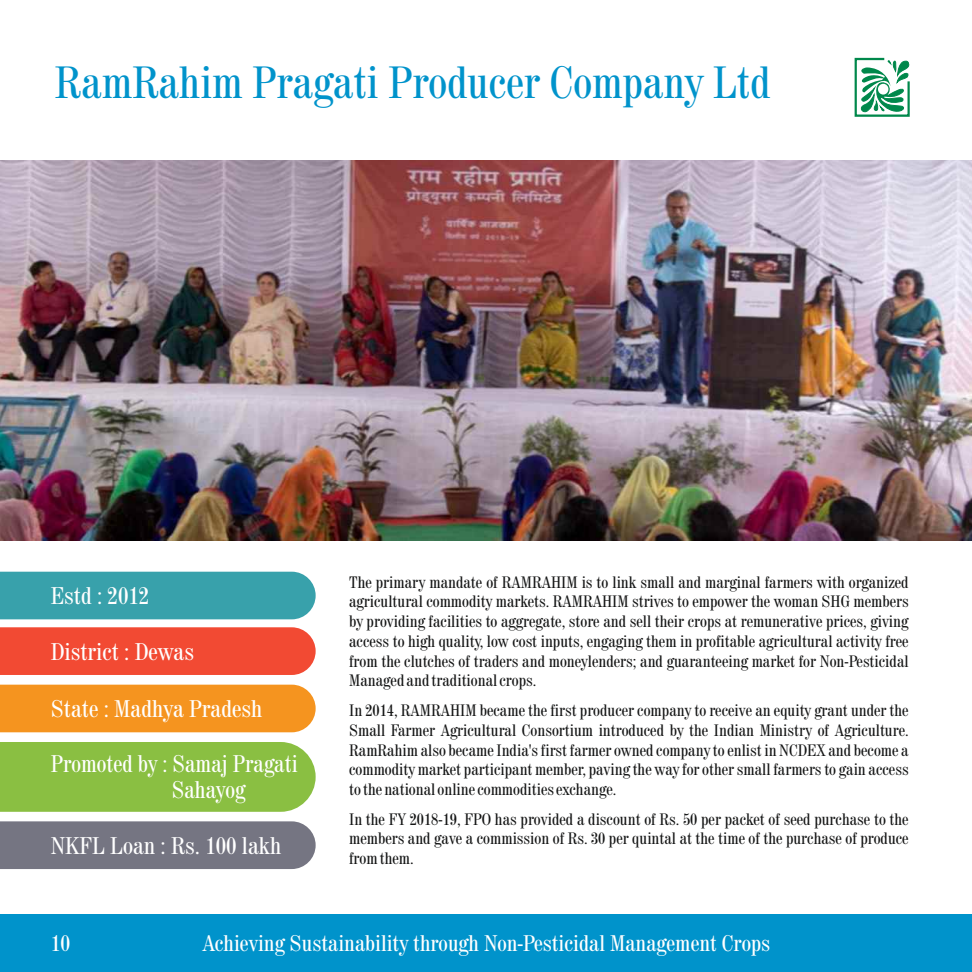
<style>
.page{position:relative;width:972px;height:972px;background:#fff}
.page>*{position:absolute;margin:0;border:0;box-sizing:border-box;transform-origin:0 0}
.t1{font:condensed 45px "Century 725 BT";color:#0093cb}
.t2{font:condensed 24px "Century 725 BT";color:#fff}
.t3{font:condensed 24px/25.8px "Century 725 BT";color:#fff;scale:.96 1}
.t4{font:condensed 22.5px "Century 725 BT";color:#fff}
.t5{font:condensed 16.5px/19.8px "Century 725 BT";color:#151616;text-align:justify}
</style>
<div class="page">
<div style="left:0;top:572px;width:316px;height:47px;background:#38a1ab"></div>
<div style="left:0;top:627px;width:316px;height:48px;background:#f24a33"></div>
<div style="left:0;top:685px;width:316px;height:47px;background:#f5941f"></div>
<img style="left:0;top:160px;width:972px;height:381px">
<svg style="left:854px;top:57px;width:56px;height:60px"></svg>
<div style="left:878px;top:84px;width:10px;height:11px;background:#fff;border-radius:50%"></div>
<div style="left:0;top:914px;width:972px;height:58px;background:#0093cb"></div>
<div style="left:0;top:742px;width:316px;height:70px;background:#8abf42"></div>
<div style="left:0;top:821px;width:316px;height:48px;background:#757582"></div>
<h1 class="t1" style="left:55px;top:64px;width:717px">RamRahim Pragati Producer Company Ltd</h1>
<h2 class="t2" style="left:51px;top:586px;width:100px">Estd : 2012</h2>
<h2 class="t2" style="left:51px;top:641px;width:145px">District : Dewas</h2>
<h2 class="t2" style="left:51px;top:699px;width:213px">State : Madhya Pradesh</h2>
<h2 class="t3" style="left:172px;top:753px;width:133px;text-indent:-121px">Promoted by : Samaj Pragati<br>Sahayog</h2>
<h2 class="t2" style="left:51px;top:835px;width:232px">NKFL Loan : Rs. 100 lakh</h2>
<p class="t5" style="left:349px;top:573px;width:561px">The primary mandate of RAMRAHIM is to link small and marginal farmers with organized agricultural commodity markets. RAMRAHIM strives to empower the woman SHG members by providing facilities to aggregate, store and sell their crops at remunerative prices, giving access to high quality, low cost inputs, engaging them in profitable agricultural activity free from the clutches of traders and moneylenders; and guaranteeing market for Non-Pesticidal Managed and traditional crops.</p>
<p class="t5" style="left:349px;top:702px;width:561px">In 2014, RAMRAHIM became the first producer company to receive an equity grant under the Small Farmer Agricultural Consortium introduced by the Indian Ministry of Agriculture.<br>RamRahim also became India's first farmer owned company to enlist in NCDEX and become a commodity market participant member, paving the way for other small farmers to gain access to the national online commodities exchange.</p>
<p class="t5" style="left:349px;top:811px;width:561px">In the FY 2018-19, FPO has provided a discount of Rs. 50 per packet of seed purchase to the members and gave a commission of Rs. 30 per quintal at the time of the purchase of produce from them.</p>
<h3 class="t4" style="left:51px;top:934px;width:21px">10</h3>
<h3 class="t4" style="left:202px;top:933px;width:569px">Achieving Sustainability through Non-Pesticidal Management Crops</h3>
</div>
